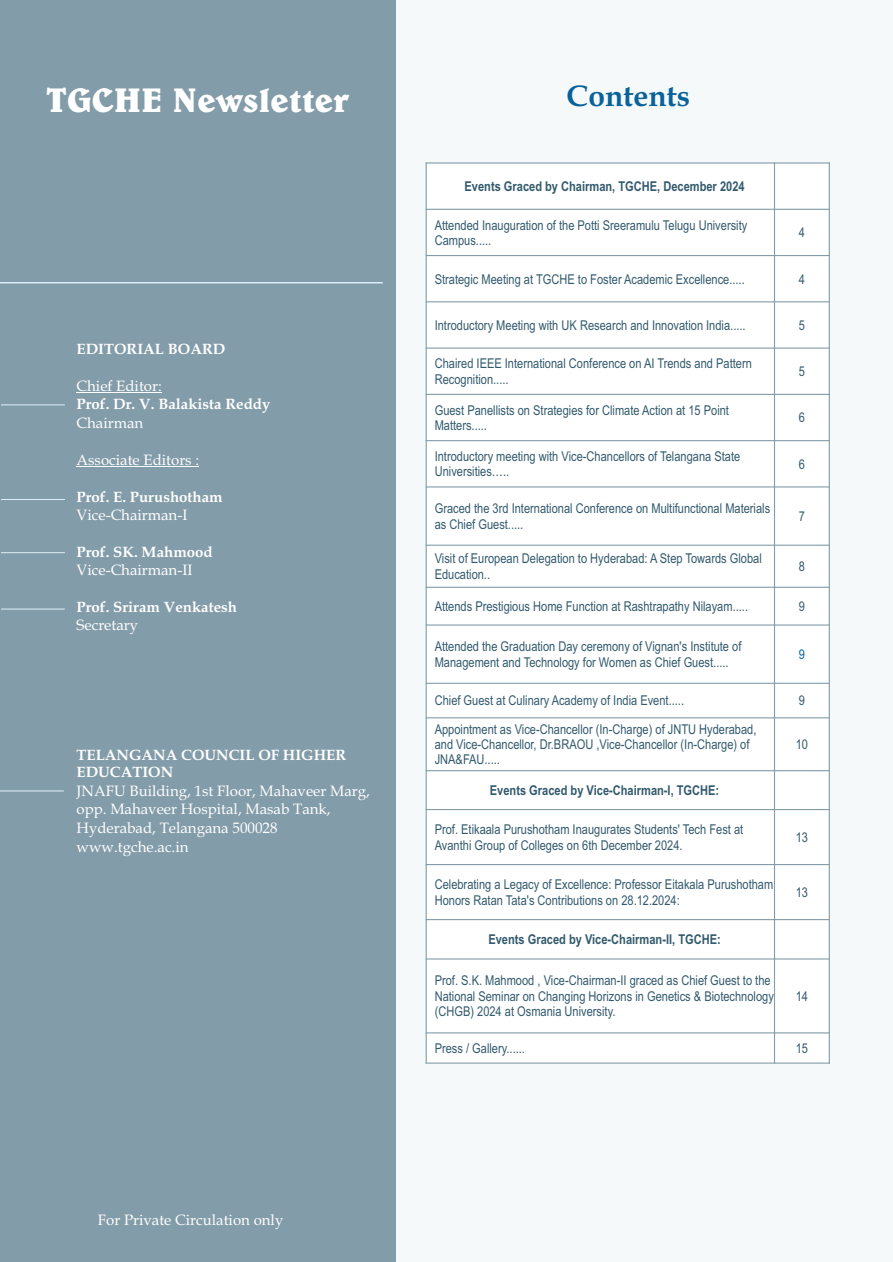
<style>
.page{position:relative;width:893px;height:1262px;background:#fff}
.page>*{position:absolute;margin:0;border:0;box-sizing:border-box;transform-origin:0 0}
.t1{font:700 34.5px "Belwe BT";color:#fff}
.t2{font:700 30px "Book Antiqua";color:#096299}
.t3{font:15px/18.6px "Book Antiqua";color:#fff}
.t4{font:700 15px/17.9px "Book Antiqua";color:#fff}
.t5{font:13.5px/15.3px "Arial Narrow";color:#325a6d}
.t6{font:700 13.5px "Arial Narrow";color:#325a6d}
.t7{font:13.5px "Arial Narrow";color:#096299}
</style>
<div class="page">
<div style="left:0;top:0;width:892px;height:1261px;background:#f5f9fa"></div>
<div style="left:0;top:0;width:395px;height:1261px;background:#839ca9"></div>
<hr style="left:0;top:282px;width:383px;height:1px;background:#dff1fa">
<hr style="left:77px;top:392px;width:85px;height:1px;background:#fff">
<hr style="left:77px;top:466px;width:122px;height:1px;background:#fff">
<hr style="left:1px;top:404px;width:64px;height:1px;background:#dff1fa">
<hr style="left:1px;top:499px;width:64px;height:1px;background:#dff1fa">
<hr style="left:1px;top:552px;width:64px;height:1px;background:#dff1fa">
<hr style="left:1px;top:608px;width:64px;height:1px;background:#dff1fa">
<hr style="left:0;top:790px;width:64px;height:1px;background:#dff1fa">
<div style="left:426px;top:163px;width:348px;height:46px;background:#fff"></div>
<div style="left:774px;top:163px;width:55px;height:46px;background:#fff"></div>
<div style="left:426px;top:209px;width:348px;height:46px;background:#fff"></div>
<div style="left:774px;top:209px;width:55px;height:46px;background:#fff"></div>
<div style="left:426px;top:255px;width:348px;height:47px;background:#fff"></div>
<div style="left:774px;top:255px;width:55px;height:47px;background:#fff"></div>
<div style="left:426px;top:302px;width:348px;height:46px;background:#fff"></div>
<div style="left:774px;top:302px;width:55px;height:46px;background:#fff"></div>
<div style="left:426px;top:348px;width:348px;height:46px;background:#fff"></div>
<div style="left:774px;top:348px;width:55px;height:46px;background:#fff"></div>
<div style="left:426px;top:394px;width:348px;height:46px;background:#fff"></div>
<div style="left:774px;top:394px;width:55px;height:46px;background:#fff"></div>
<div style="left:426px;top:440px;width:348px;height:47px;background:#fff"></div>
<div style="left:774px;top:440px;width:55px;height:47px;background:#fff"></div>
<div style="left:426px;top:487px;width:348px;height:58px;background:#fff"></div>
<div style="left:774px;top:487px;width:55px;height:58px;background:#fff"></div>
<div style="left:426px;top:545px;width:348px;height:42px;background:#fff"></div>
<div style="left:774px;top:545px;width:55px;height:42px;background:#fff"></div>
<div style="left:426px;top:587px;width:348px;height:38px;background:#fff"></div>
<div style="left:774px;top:587px;width:55px;height:38px;background:#fff"></div>
<div style="left:426px;top:625px;width:348px;height:58px;background:#fff"></div>
<div style="left:774px;top:625px;width:55px;height:58px;background:#fff"></div>
<div style="left:426px;top:683px;width:348px;height:35px;background:#fff"></div>
<div style="left:774px;top:683px;width:55px;height:35px;background:#fff"></div>
<div style="left:426px;top:718px;width:348px;height:52px;background:#fff"></div>
<div style="left:774px;top:718px;width:55px;height:52px;background:#fff"></div>
<div style="left:426px;top:770px;width:348px;height:39px;background:#fff"></div>
<div style="left:774px;top:770px;width:55px;height:39px;background:#fff"></div>
<div style="left:426px;top:809px;width:348px;height:55px;background:#fff"></div>
<div style="left:774px;top:809px;width:55px;height:55px;background:#fff"></div>
<div style="left:426px;top:864px;width:348px;height:55px;background:#fff"></div>
<div style="left:774px;top:864px;width:55px;height:55px;background:#fff"></div>
<div style="left:426px;top:919px;width:348px;height:40px;background:#fff"></div>
<div style="left:774px;top:919px;width:55px;height:40px;background:#fff"></div>
<div style="left:426px;top:959px;width:348px;height:73px;background:#fff"></div>
<div style="left:774px;top:959px;width:55px;height:73px;background:#fff"></div>
<div style="left:426px;top:1032px;width:348px;height:31px;background:#fff"></div>
<div style="left:774px;top:1032px;width:55px;height:31px;background:#fff"></div>
<svg style="left:425px;top:164px;width:2px;height:900px;background:#b4c4cc"></svg>
<svg style="left:773px;top:164px;width:2px;height:900px"></svg>
<svg style="left:828px;top:162px;width:2px;height:902px;background:#b6c5cc"></svg>
<hr style="left:425px;top:1062px;width:404px;height:1px;background:#839ca9">
<hr style="left:425px;top:1032px;width:404px;height:1px;background:#839ca9">
<hr style="left:425px;top:958px;width:404px;height:1px;background:#839ca9">
<hr style="left:425px;top:919px;width:404px;height:1px;background:#839ca9">
<hr style="left:425px;top:864px;width:404px;height:1px;background:#839ca9">
<hr style="left:425px;top:809px;width:404px;height:1px;background:#839ca9">
<hr style="left:425px;top:770px;width:404px;height:1px;background:#839ca9">
<hr style="left:425px;top:717px;width:404px;height:1px;background:#839ca9">
<hr style="left:425px;top:682px;width:404px;height:2px;background:#839ca9">
<hr style="left:425px;top:624px;width:404px;height:1px;background:#839ca9">
<hr style="left:425px;top:586px;width:404px;height:2px;background:#839ca9">
<hr style="left:425px;top:544px;width:404px;height:2px;background:#839ca9">
<hr style="left:425px;top:486px;width:404px;height:1px;background:#839ca9">
<hr style="left:425px;top:440px;width:404px;height:1px;background:#839ca9">
<hr style="left:425px;top:394px;width:404px;height:1px;background:#839ca9">
<hr style="left:425px;top:347px;width:404px;height:2px;background:#839ca9">
<hr style="left:425px;top:301px;width:404px;height:1px;background:#839ca9">
<hr style="left:425px;top:255px;width:404px;height:1px;background:#839ca9">
<hr style="left:425px;top:209px;width:404px;height:1px;background:#839ca9">
<hr style="left:425px;top:162px;width:404px;height:2px;background:#839ca9">
<h1 class="t1" style="left:46px;top:80px;width:304px">TGCHE Newsletter</h1>
<p class="t4" style="left:77px;top:342px;width:150px">EDITORIAL BOARD</p>
<p class="t3" style="left:77px;top:378px;width:87px">Chief Editor:</p>
<p class="t4" style="left:77px;top:397px;width:195px">Prof. Dr. V. Balakista Reddy</p>
<p class="t3" style="left:77px;top:415px;width:68px">Chairman</p>
<p class="t3" style="left:77px;top:452px;width:124px">Associate Editors :</p>
<p class="t4" style="left:77px;top:489px;width:147px">Prof. E. Purushotham</p>
<p class="t3" style="left:77px;top:507px;width:112px">Vice-Chairman-I</p>
<p class="t4" style="left:77px;top:544px;width:137px">Prof. SK. Mahmood</p>
<p class="t3" style="left:77px;top:562px;width:117px">Vice-Chairman-II</p>
<p class="t4" style="left:77px;top:599px;width:162px">Prof. Sriram Venkatesh</p>
<p class="t3" style="left:77px;top:617px;width:63px">Secretary</p>
<p class="t4" style="left:77px;top:747px;width:271px">TELANGANA COUNCIL OF HIGHER<br>EDUCATION</p>
<p class="t3" style="left:77px;top:783px;width:295px">JNAFU Building, 1st Floor, Mahaveer Marg, opp. Mahaveer Hospital, Masab Tank,<br>Hyderabad, Telangana 500028 www.tgche.ac.in</p>
<p class="t3" style="left:98px;top:1212px;width:187px">For Private Circulation only</p>
<h2 class="t2" style="left:566px;top:84px;width:125px">Contents</h2>
<p class="t6" style="left:464px;top:178px;width:281px">Events Graced by Chairman, TGCHE, December 2024</p>
<p class="t5" style="left:434px;top:218px;width:314px">Attended Inauguration of the Potti Sreeramulu Telugu University<br>Campus.....</p>
<p class="t5" style="left:798px;top:226px;width:8px">4</p>
<p class="t5" style="left:434px;top:272px;width:311px">Strategic Meeting at TGCHE to Foster Academic Excellence.....</p>
<p class="t5" style="left:798px;top:272px;width:8px">4</p>
<p class="t5" style="left:434px;top:319px;width:312px">Introductory Meeting with UK Research and Innovation India.....</p>
<p class="t5" style="left:798px;top:319px;width:8px">5</p>
<p class="t5" style="left:434px;top:357px;width:318px">Chaired IEEE International Conference on AI Trends and Pattern<br>Recognition.....</p>
<p class="t5" style="left:798px;top:365px;width:8px">5</p>
<p class="t5" style="left:434px;top:403px;width:296px">Guest Panellists on Strategies for Climate Action at 15 Point<br>Matters.....</p>
<p class="t5" style="left:798px;top:411px;width:8px">6</p>
<p class="t5" style="left:434px;top:450px;width:307px">Introductory meeting with Vice-Chancellors of Telangana State<br>Universities…..</p>
<p class="t5" style="left:798px;top:457px;width:8px">6</p>
<p class="t5" style="left:434px;top:502px;width:337px">Graced the 3rd International Conference on Multifunctional Materials as Chief Guest.....</p>
<p class="t5" style="left:798px;top:510px;width:8px">7</p>
<p class="t5" style="left:434px;top:552px;width:329px">Visit of European Delegation to Hyderabad: A Step Towards Global<br>Education..</p>
<p class="t5" style="left:798px;top:560px;width:8px">8</p>
<p class="t5" style="left:434px;top:600px;width:315px">Attends Prestigious Home Function at Rashtrapathy Nilayam.....</p>
<p class="t5" style="left:798px;top:600px;width:8px">9</p>
<p class="t5" style="left:434px;top:640px;width:308px">Attended the Graduation Day ceremony of Vignan's Institute of<br>Management and Technology for Women as Chief Guest.....</p>
<p class="t7" style="left:798px;top:649px;width:8px">9</p>
<p class="t5" style="left:434px;top:694px;width:251px">Chief Guest at Culinary Academy of India Event.....</p>
<p class="t5" style="left:798px;top:694px;width:8px">9</p>
<p class="t5" style="left:434px;top:722px;width:323px">Appointment as Vice-Chancellor (In-Charge) of JNTU Hyderabad, and Vice-Chancellor, Dr.BRAOU ,Vice-Chancellor (In-Charge) of<br>JNA&amp;FAU.....</p>
<p class="t5" style="left:795px;top:738px;width:14px">10</p>
<p class="t6" style="left:490px;top:782px;width:231px">Events Graced by Vice-Chairman-I, TGCHE:</p>
<p class="t5" style="left:434px;top:823px;width:310px">Prof. Etikaala Purushotham Inaugurates Students' Tech Fest at<br>Avanthi Group of Colleges on 6th December 2024.</p>
<p class="t5" style="left:795px;top:830px;width:14px">13</p>
<p class="t5" style="left:434px;top:878px;width:340px">Celebrating a Legacy of Excellence: Professor Eitakala Purushotham<br>Honors Ratan Tata's Contributions on 28.12.2024:</p>
<p class="t5" style="left:795px;top:885px;width:14px">13</p>
<p class="t6" style="left:488px;top:931px;width:234px">Events Graced by Vice-Chairman-II, TGCHE:</p>
<p class="t5" style="left:434px;top:974px;width:341px">Prof. S.K. Mahmood , Vice-Chairman-II graced as Chief Guest to the<br>National Seminar on Changing Horizons in Genetics &amp; Biotechnology (CHGB) 2024 at Osmania University.</p>
<p class="t5" style="left:795px;top:989px;width:14px">14</p>
<p class="t5" style="left:434px;top:1041px;width:92px">Press / Gallery......</p>
<p class="t5" style="left:795px;top:1041px;width:14px">15</p>
</div>
